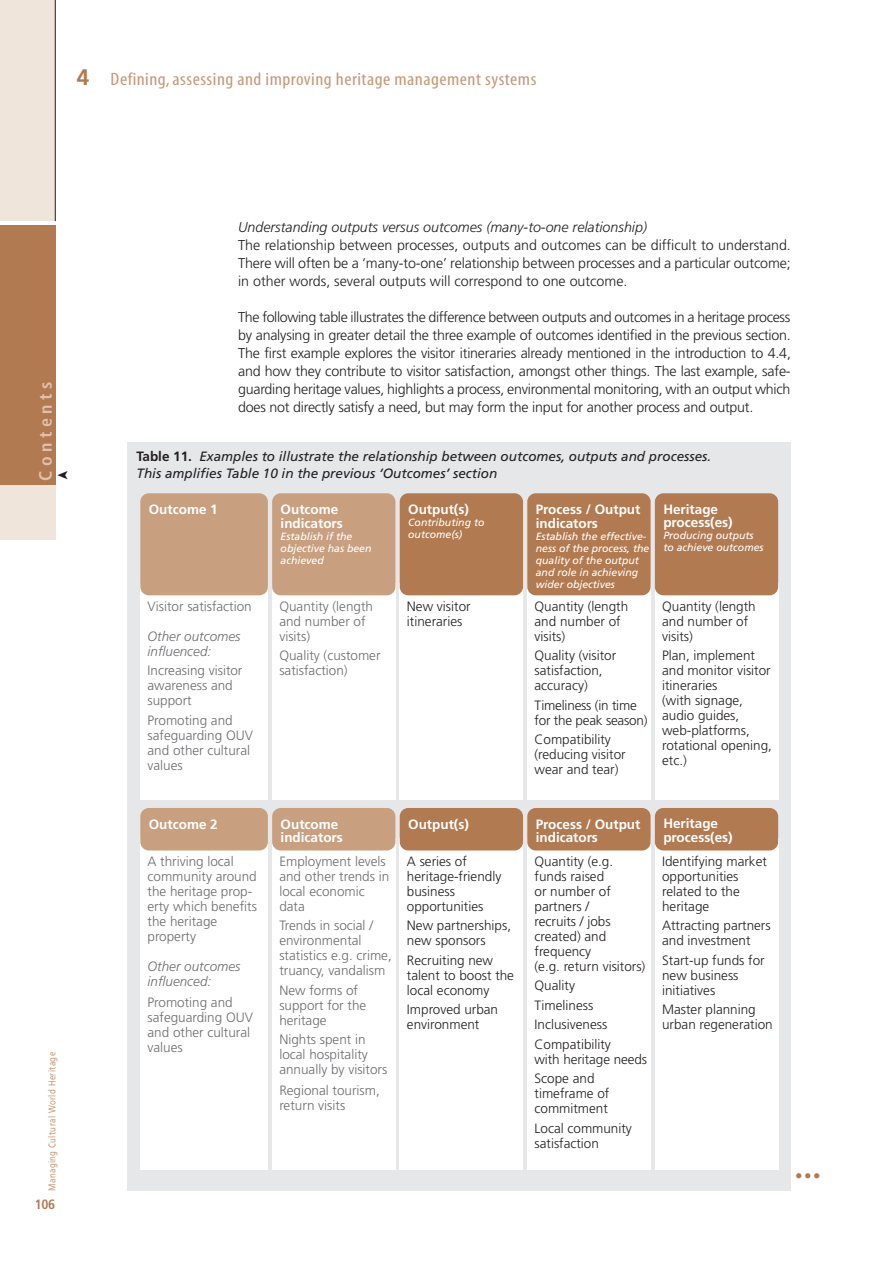
<style>
.page{position:relative;width:893px;height:1263px;background:#fff}
.page>*{position:absolute;margin:0;border:0;box-sizing:border-box;transform-origin:0 0}
.t1{font:condensed 18px "Myriad";letter-spacing:.025em;color:#c59a79;scale:1.1 1}
.t2{font:700 condensed 18px "Frutiger";letter-spacing:.25em;color:#ddc1aa}
.t3{font:15px "Frutiger";color:#b27a50}
.t4{font:300 14.25px/18px "Frutiger";letter-spacing:-.015em;color:#231f20;text-align:justify}
.t5{font:italic 300 14.25px "Frutiger";color:#231f20}
.t6{font:300 13.5px/15px "Frutiger";color:#231f20}
.t7{font:300 13.5px/15px "Frutiger";color:#6c6d70}
.t8{font:700 13.5px/13.5px "Frutiger";color:#fff}
.t9{font:italic 13.5px/16.2px "Frutiger";color:#231f20}
.t10{font:italic 300 13.5px/15px "Frutiger";color:#6c6d70}
.t11{font:700 condensed 13.5px "Frutiger";color:#b27a50}
.t12{font:italic 10.5px/12px "Frutiger";color:#fff}
.t13{font:9.75px "Frutiger";letter-spacing:.05em;color:#c59a79;scale:.8 1}
.s1{font-family:"Frutiger";font-weight:700;font-stretch:normal;font-size:22.5px;color:#b27a50}
.s2{font-weight:700;font-style:normal}
</style>
<div class="page">
<div style="left:0;top:485px;width:55px;height:55px;background:#f0e5da"></div>
<div style="left:0;top:225px;width:55px;height:260px;background:#b27a50"></div>
<div style="left:0;top:0;width:55px;height:221px;background:#f0e5da"></div>
<hr style="left:55px;top:0;width:1px;height:221px;background:#231f20">
<div style="left:128px;top:442px;width:663px;height:749px;background:#e6e7e9"></div>
<div style="left:140px;top:583px;width:128px;height:216px;background:#fff"></div>
<div style="left:272px;top:583px;width:123px;height:216px;background:#fff"></div>
<div style="left:140px;top:493px;width:128px;height:102px;background:#c8a080;border-radius:9px"></div>
<div style="left:272px;top:493px;width:123px;height:102px;background:#c8a080;border-radius:9px"></div>
<div style="left:400px;top:583px;width:123px;height:216px;background:#fff"></div>
<div style="left:400px;top:493px;width:123px;height:102px;background:#b27a50;border-radius:9px"></div>
<div style="left:527px;top:583px;width:124px;height:216px;background:#fff"></div>
<div style="left:527px;top:493px;width:124px;height:102px;background:#b27a50;border-radius:9px"></div>
<div style="left:655px;top:583px;width:123px;height:216px;background:#fff"></div>
<div style="left:655px;top:493px;width:123px;height:102px;background:#b27a50;border-radius:9px"></div>
<div style="left:140px;top:838px;width:128px;height:331px;background:#fff"></div>
<div style="left:272px;top:838px;width:123px;height:331px;background:#fff"></div>
<div style="left:140px;top:808px;width:128px;height:42px;background:#c8a080;border-radius:9px"></div>
<div style="left:272px;top:808px;width:123px;height:42px;background:#c8a080;border-radius:9px"></div>
<div style="left:400px;top:838px;width:123px;height:331px;background:#fff"></div>
<div style="left:400px;top:808px;width:123px;height:42px;background:#b27a50;border-radius:9px"></div>
<div style="left:527px;top:838px;width:124px;height:331px;background:#fff"></div>
<div style="left:527px;top:808px;width:124px;height:42px;background:#b27a50;border-radius:9px"></div>
<div style="left:655px;top:838px;width:123px;height:331px;background:#fff"></div>
<div style="left:655px;top:808px;width:123px;height:42px;background:#b27a50;border-radius:9px"></div>
<h1 class="t1" style="left:77px;top:73px;width:419px"><span class="s1">4</span> Defining, assessing and improving heritage management systems</h1>
<h1 class="t2" style="left:38px;top:480px;width:100px;rotate:-90deg">Contents</h1>
<p class="t13" style="left:48px;top:1191px;width:175px;rotate:-90deg">Managing Cultural World Heritage</p>
<p class="t11" style="left:35px;top:1199px;width:22px">106</p>
<p class="t5" style="left:238px;top:221px;width:410px">Understanding outputs versus outcomes (many-to-one relationship)</p>
<p class="t4" style="left:238px;top:237px;width:554px">The relationship between processes, outputs and outcomes can be difficult to understand.<br>There will often be a ‘many-to-one’ relationship between processes and a particular outcome; in other words, several outputs will correspond to one outcome.</p>
<p class="t4" style="left:238px;top:309px;width:554px">The following table illustrates the difference between outputs and outcomes in a heritage process by analysing in greater detail the three example of outcomes identified in the previous section.<br>The first example explores the visitor itineraries already mentioned in the introduction to 4.4, and how they contribute to visitor satisfaction, amongst other things. The last example, safe&shy;guarding heritage values, highlights a process, environmental monitoring, with an output which does not directly satisfy a need, but may form the input for another process and output.</p>
<p class="t9" style="left:137px;top:450px;width:576px"><span class="s2">Table 11.</span> Examples to illustrate the relationship between outcomes, outputs and processes.<br>This amplifies Table 10 in the previous ‘Outcomes’ section</p>
<p class="t8" style="left:149px;top:504px;width:70px">Outcome 1</p>
<p class="t8" style="left:281px;top:504px;width:64px">Outcome indicators</p>
<p class="t12" style="left:281px;top:531px;width:92px">Establish if the objective has been achieved</p>
<p class="t7" style="left:148px;top:599px;width:106px">Visitor satisfaction</p>
<p class="t10" style="left:148px;top:629px;width:94px">Other outcomes influenced:</p>
<p class="t7" style="left:148px;top:664px;width:96px">Increasing visitor awareness and support</p>
<p class="t7" style="left:148px;top:713px;width:107px">Promoting and safeguarding OUV and other cultural values</p>
<p class="t7" style="left:279px;top:599px;width:95px">Quantity (length and number of visits)</p>
<p class="t7" style="left:279px;top:649px;width:103px">Quality (customer satisfaction)</p>
<p class="t8" style="left:408px;top:504px;width:62px">Output(s)</p>
<p class="t12" style="left:408px;top:517px;width:78px">Contributing to outcome(s)</p>
<p class="t6" style="left:407px;top:599px;width:65px">New visitor itineraries</p>
<p class="t8" style="left:149px;top:818px;width:70px">Outcome 2</p>
<p class="t8" style="left:281px;top:818px;width:64px">Outcome indicators</p>
<p class="t7" style="left:148px;top:855px;width:111px">A thriving local community around the heritage prop&shy;erty which benefits the heritage property</p>
<p class="t10" style="left:148px;top:960px;width:94px">Other outcomes influenced:</p>
<p class="t7" style="left:148px;top:996px;width:107px">Promoting and safeguarding OUV and other cultural values</p>
<p class="t7" style="left:279px;top:855px;width:111px">Employment levels and other trends in local economic data</p>
<p class="t7" style="left:279px;top:919px;width:114px">Trends in social / environmental statistics e.g. crime, truancy, vandalism</p>
<p class="t7" style="left:279px;top:984px;width:88px">New forms of support for the heritage</p>
<p class="t7" style="left:279px;top:1033px;width:109px">Nights spent in local hospitality annually by visitors</p>
<p class="t7" style="left:279px;top:1084px;width:102px">Regional tourism, return visits</p>
<p class="t8" style="left:408px;top:818px;width:62px">Output(s)</p>
<p class="t6" style="left:407px;top:855px;width:96px">A series of heritage-friendly business opportunities</p>
<p class="t6" style="left:407px;top:919px;width:106px">New partnerships, new sponsors</p>
<p class="t6" style="left:407px;top:954px;width:109px">Recruiting new talent to boost the local economy</p>
<p class="t6" style="left:407px;top:1003px;width:93px">Improved urban environment</p>
<p class="t8" style="left:536px;top:504px;width:106px">Process / Output indicators</p>
<p class="t12" style="left:536px;top:531px;width:115px">Establish the effective&shy;ness of the process, the quality of the output and role in achieving wider objectives</p>
<p class="t6" style="left:534px;top:599px;width:95px">Quantity (length and number of visits)</p>
<p class="t6" style="left:534px;top:649px;width:83px">Quality (visitor satisfaction, accuracy)</p>
<p class="t6" style="left:534px;top:698px;width:115px">Timeliness (in time for the peak season)</p>
<p class="t6" style="left:534px;top:733px;width:93px">Compatibility (reducing visitor wear and tear)</p>
<p class="t8" style="left:663px;top:503px;width:71px">Heritage process(es)</p>
<p class="t12" style="left:663px;top:530px;width:102px">Producing outputs to achieve outcomes</p>
<p class="t6" style="left:662px;top:599px;width:95px">Quantity (length and number of visits)</p>
<p class="t6" style="left:662px;top:649px;width:111px">Plan, implement and monitor visitor itineraries<br>(with signage, audio guides, web-platforms, rotational opening, etc.)</p>
<p class="t8" style="left:536px;top:818px;width:106px">Process / Output indicators</p>
<p class="t6" style="left:534px;top:855px;width:112px">Quantity (e.g. funds raised<br>or number of partners /<br>recruits / jobs created) and frequency<br>(e.g. return visitors)</p>
<p class="t6" style="left:534px;top:977px;width:78px;line-height:19.5px">Quality<br>Timeliness<br>Inclusiveness<br>Compatibility</p>
<p class="t6" style="left:534px;top:1050px;width:114px;line-height:19.5px">with heritage needs<br>Scope and</p>
<p class="t6" style="left:534px;top:1087px;width:76px">timeframe of commitment</p>
<p class="t6" style="left:534px;top:1122px;width:99px">Local community satisfaction</p>
<p class="t8" style="left:663px;top:818px;width:71px">Heritage process(es)</p>
<p class="t6" style="left:662px;top:855px;width:106px">Identifying market opportunities related to the heritage</p>
<p class="t6" style="left:662px;top:919px;width:110px">Attracting partners and investment</p>
<p class="t6" style="left:662px;top:954px;width:104px">Start-up funds for new business initiatives</p>
<p class="t6" style="left:662px;top:1003px;width:112px">Master planning urban regeneration</p>
<p class="t3" style="left:795px;top:1169px;width:27px">•••</p>
</div>
